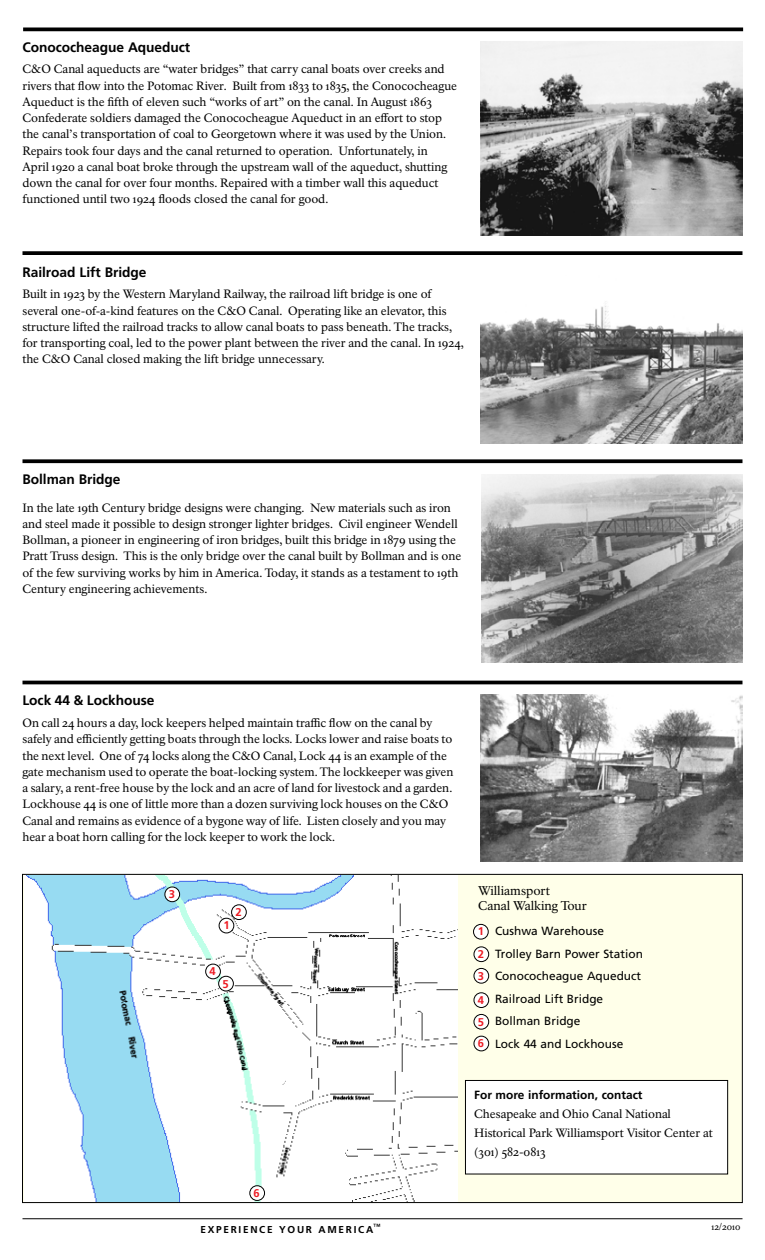
<style>
.page{position:relative;width:765px;height:1260px;background:#fff}
.page>*{position:absolute;margin:0;border:0;box-sizing:border-box;transform-origin:0 0}
.t1{font:700 13.75px "Frutiger LT Std";letter-spacing:-.005em;color:#000}
.t2{font:12.5px/15px "NPS Rawlinson OT Old";letter-spacing:-.005em;color:#000}
.t3{font:11.88px/16.2px "NPS Rawlinson OT Old";letter-spacing:-.005em;color:#000}
.t4{font:11.88px "Frutiger LT Std";color:#000}
.t5{font:700 11.88px "Frutiger LT Std";color:#000}
.t6{font:700 11.25px "Frutiger LT Std";color:#ed1c24}
.t7{font:700 10px "Frutiger LT Std";letter-spacing:.17em;color:#000}
.t8{font:9.38px "NPS Rawlinson OT Old";color:#000}
.s1{font-weight:700;font-size:11.25px;color:#ed1c24}
</style>
<div class="page">
<div style="left:22px;top:874px;width:720px;height:329px;background:#ffffe9"></div>
<hr style="left:22px;top:681px;width:720px;height:3px;background:#000">
<svg style="left:22px;top:251px;width:720px;height:4px;background:#0f0f0f"></svg>
<svg style="left:22px;top:459px;width:720px;height:4px;background:#171717"></svg>
<img style="left:25px;top:875px;width:433px;height:327px">
<hr style="left:23px;top:28px;width:720px;height:3px;background:#000">
<div style="left:465px;top:1080px;width:263px;height:94px;background:#fff"></div>
<div style="left:465px;top:1080px;width:263px;height:94px;border:1px solid #000"></div>
<div style="left:474px;top:1036px;width:15px;height:15px;background:#fff;border-radius:50%"></div>
<div style="left:474px;top:1036px;width:15px;height:15px;border:1px solid #000;border-radius:50%"></div>
<div style="left:250px;top:1186px;width:15px;height:14px;background:#fff;border-radius:50%"></div>
<div style="left:250px;top:1186px;width:15px;height:15px;border:1px solid #000;border-radius:50%"></div>
<div style="left:474px;top:1014px;width:15px;height:15px;background:#fff;border-radius:50%"></div>
<div style="left:474px;top:1014px;width:15px;height:15px;border:1px solid #000;border-radius:50%"></div>
<div style="left:219px;top:976px;width:14px;height:15px;background:#fff;border-radius:50%"></div>
<div style="left:219px;top:976px;width:15px;height:15px;border:1px solid #000;border-radius:50%"></div>
<div style="left:474px;top:993px;width:15px;height:15px;background:#fff;border-radius:50%"></div>
<div style="left:474px;top:993px;width:15px;height:15px;border:1px solid #000;border-radius:50%"></div>
<div style="left:206px;top:964px;width:14px;height:15px;background:#fff;border-radius:50%"></div>
<div style="left:206px;top:964px;width:15px;height:15px;border:1px solid #000;border-radius:50%"></div>
<div style="left:474px;top:968px;width:15px;height:15px;background:#fff;border-radius:50%"></div>
<div style="left:474px;top:968px;width:15px;height:15px;border:1px solid #000;border-radius:50%"></div>
<div style="left:165px;top:887px;width:15px;height:15px;background:#fff;border-radius:50%"></div>
<div style="left:165px;top:887px;width:15px;height:15px;border:1px solid #000;border-radius:50%"></div>
<div style="left:474px;top:947px;width:15px;height:15px;background:#fff;border-radius:50%"></div>
<div style="left:474px;top:947px;width:15px;height:15px;border:1px solid #000;border-radius:50%"></div>
<div style="left:232px;top:905px;width:14px;height:15px;background:#fff;border-radius:50%"></div>
<div style="left:231px;top:905px;width:15px;height:15px;border:1px solid #000;border-radius:50%"></div>
<div style="left:474px;top:924px;width:14px;height:15px;background:#fff;border-radius:50%"></div>
<div style="left:473px;top:924px;width:15px;height:15px;border:1px solid #000;border-radius:50%"></div>
<div style="left:219px;top:918px;width:15px;height:15px;background:#fff;border-radius:50%"></div>
<div style="left:219px;top:918px;width:15px;height:15px;border:1px solid #000;border-radius:50%"></div>
<div style="left:270px;top:1074px;width:15px;height:12px;background:#fff;border-radius:50%"></div>
<img style="left:480px;top:41px;width:262px;height:194px">
<img style="left:480px;top:306px;width:262px;height:138px">
<img style="left:481px;top:474px;width:261px;height:189px">
<img style="left:480px;top:694px;width:262px;height:167px">
<hr style="left:22px;top:1218px;width:720px;height:1px;background:#000">
<div style="left:267px;top:1179px;width:49px;height:22px;background:#fff"></div>
<p class="t1" style="left:22px;top:39px;width:169px">Conococheague Aqueduct</p>
<p class="t3" style="left:22px;top:61px;width:436px">C&amp;O Canal aqueducts are “water bridges” that carry canal boats over creeks and rivers that flow into the Potomac River. Built from 1833 to 1835, the Conococheague Aqueduct is the fifth of eleven such “works of art” on the canal. In August 1863<br>Confederate soldiers damaged the Conococheague Aqueduct in an effort to stop the canal’s transportation of coal to Georgetown where it was used by the Union.<br>Repairs took four days and the canal returned to operation. Unfortunately, in April 1920 a canal boat broke through the upstream wall of the aqueduct, shutting down the canal for over four months. Repaired with a timber wall this aqueduct functioned until two 1924 floods closed the canal for good.</p>
<p class="t1" style="left:22px;top:264px;width:126px">Railroad Lift Bridge</p>
<p class="t3" style="left:22px;top:286px;width:443px">Built in 1923 by the Western Maryland Railway, the railroad lift bridge is one of several one-of-a-kind features on the C&amp;O Canal. Operating like an elevator, this structure lifted the railroad tracks to allow canal boats to pass beneath. The tracks, for transporting coal, led to the power plant between the river and the canal. In 1924, the C&amp;O Canal closed making the lift bridge unnecessary.</p>
<p class="t1" style="left:22px;top:471px;width:100px">Bollman Bridge</p>
<p class="t3" style="left:22px;top:499px;width:440px">In the late 19th Century bridge designs were changing. New materials such as iron and steel made it possible to design stronger lighter bridges. Civil engineer Wendell Bollman, a pioneer in engineering of iron bridges, built this bridge in 1879 using the Pratt Truss design. This is the only bridge over the canal built by Bollman and is one of the few surviving works by him in America. Today, it stands as a testament to 19th Century engineering achievements.</p>
<p class="t1" style="left:22px;top:692px;width:133px">Lock 44 &amp; Lockhouse</p>
<p class="t3" style="left:22px;top:715px;width:432px">On call 24 hours a day, lock keepers helped maintain traffic flow on the canal by safely and efficiently getting boats through the locks. Locks lower and raise boats to the next level. One of 74 locks along the C&amp;O Canal, Lock 44 is an example of the gate mechanism used to operate the boat-locking system. The lockkeeper was given a salary, a rent-free house by the lock and an acre of land for livestock and a garden.<br>Lockhouse 44 is one of little more than a dozen surviving lock houses on the C&amp;O Canal and remains as evidence of a bygone way of life. Listen closely and you may hear a boat horn calling for the lock keeper to work the lock.</p>
<p class="t6" style="left:169px;top:888px;width:8px">3</p>
<p class="t6" style="left:235px;top:906px;width:8px">2</p>
<p class="t6" style="left:223px;top:918px;width:8px">1</p>
<p class="t6" style="left:210px;top:965px;width:8px">4</p>
<p class="t6" style="left:222px;top:977px;width:8px">5</p>
<p class="t6" style="left:254px;top:1187px;width:8px">6</p>
<p class="t7" style="left:201px;top:1223px;width:182px">EXPERIENCE YOUR AMERICA<sup>™</sup></p>
<p class="t2" style="left:478px;top:883px;width:110px">Williamsport<br>Canal Walking Tour</p>
<p class="t4" style="left:495px;top:924px;width:110px">Cushwa Warehouse</p>
<p class="t4" style="left:495px;top:947px;width:149px">Trolley Barn Power Station</p>
<p class="t4" style="left:495px;top:969px;width:148px">Conococheague Aqueduct</p>
<p class="t4" style="left:495px;top:992px;width:110px">Railroad Lift Bridge</p>
<p class="t4" style="left:495px;top:1014px;width:87px">Bollman Bridge</p>
<p class="t4" style="left:478px;top:1037px;width:147px"><span class="s1">6</span> Lock 44 and Lockhouse</p>
<p class="t6" style="left:478px;top:925px;width:8px">1</p>
<p class="t6" style="left:478px;top:948px;width:8px">2</p>
<p class="t6" style="left:478px;top:969px;width:8px">3</p>
<p class="t6" style="left:478px;top:994px;width:8px">4</p>
<p class="t6" style="left:478px;top:1015px;width:8px">5</p>
<p class="t5" style="left:474px;top:1088px;width:170px">For more information, contact</p>
<p class="t3" style="left:474px;top:1105px;width:240px;line-height:18.8px">Chesapeake and Ohio Canal National<br>Historical Park Williamsport Visitor Center at (301) 582-0813</p>
<p class="t8" style="left:711px;top:1221px;width:31px">12/2010</p>
</div>
